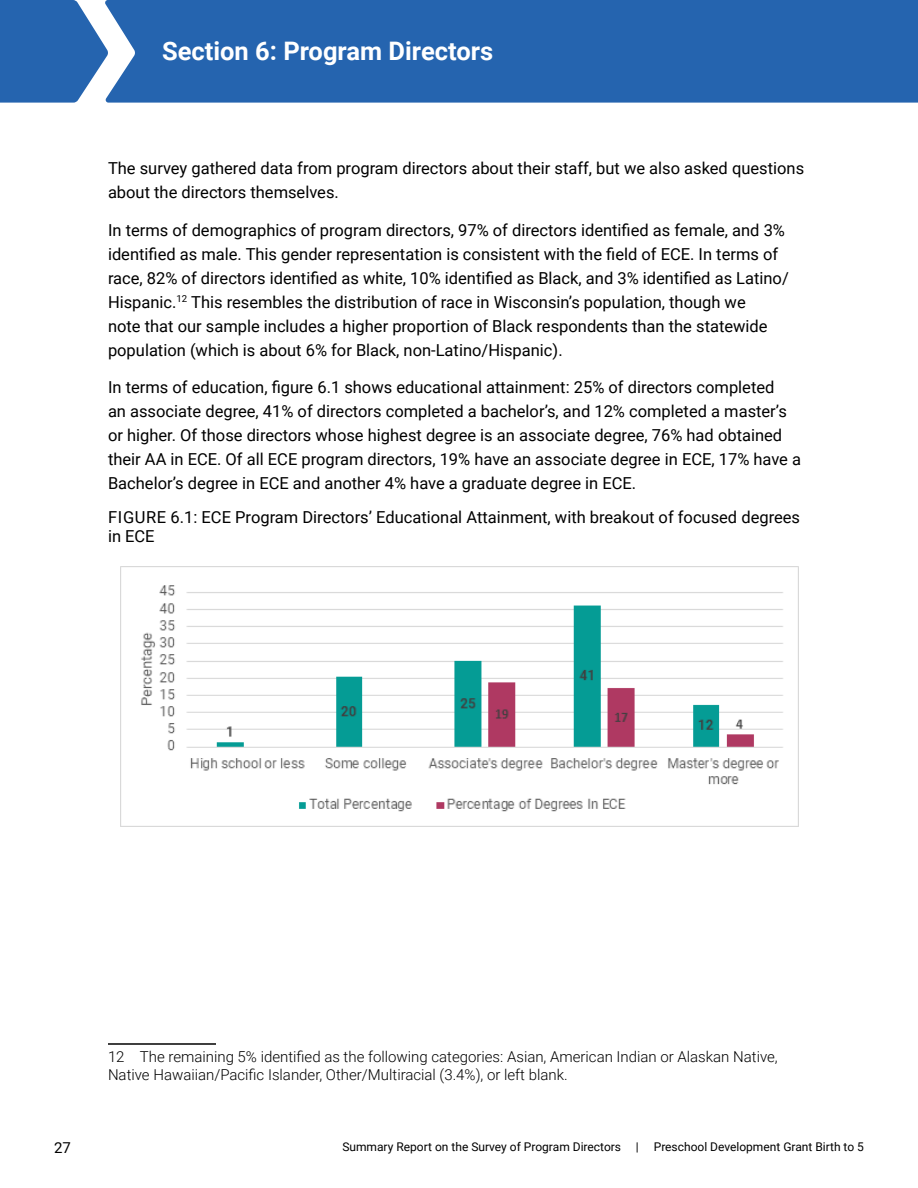
<style>
.page{position:relative;width:918px;height:1188px;background:#fff}
.page>*{position:absolute;margin:0;border:0;box-sizing:border-box;transform-origin:0 0}
.Heading{font:700 25.5px "Roboto";color:#fff}
.Body_Text{font:16.5px/24px "Roboto";color:#000}
.Figure_Labels{font:16.5px/19.8px "Roboto";color:#000}
.Footnote_formatting{font:300 15px/18px "Roboto";color:#000}
.t1{font:15px "Roboto";color:#000}
.t2{font:12px "Roboto";color:#000}
</style>
<div class="page">
<div style="left:108px;top:0;width:810px;height:103px;background:#2564af"></div>
<svg style="left:0;top:0;width:108px;height:103px;background:#4379ba"></svg>
<img style="left:120px;top:567px;width:679px;height:259px">
<hr style="left:108px;top:1043px;width:108px;height:2px;background:#000">
<p class="Heading" style="left:162px;top:33px;width:333px">Section 6: Program Directors</p>
<p class="Body_Text" style="left:108px;top:156px;width:698px">The survey gathered data from program directors about their staff, but we also asked questions about the directors themselves.</p>
<p class="Body_Text" style="left:108px;top:217px;width:682px">In terms of demographics of program directors, 97% of directors identified as female, and 3% identified as male. This gender representation is consistent with the field of ECE. In terms of race, 82% of directors identified as white, 10% identified as Black, and 3% identified as Latino/ Hispanic.<sup>12</sup> This resembles the distribution of race in Wisconsin’s population, though we<br>note that our sample includes a higher proportion of Black respondents than the statewide population (which is about 6% for Black, non-Latino/Hispanic).</p>
<p class="Body_Text" style="left:108px;top:375px;width:695px">In terms of education, figure 6.1 shows educational attainment: 25% of directors completed<br>an associate degree, 41% of directors completed a bachelor’s, and 12% completed a master’s or higher. Of those directors whose highest degree is an associate degree, 76% had obtained their AA in ECE. Of all ECE program directors, 19% have an associate degree in ECE, 17% have a Bachelor’s degree in ECE and another 4% have a graduate degree in ECE.</p>
<p class="Figure_Labels" style="left:108px;top:506px;width:694px">FIGURE 6.1: ECE Program Directors’ Educational Attainment, with breakout of focused degrees in ECE</p>
<p class="Footnote_formatting" style="left:108px;top:1047px;width:671px">12 The remaining 5% identified as the following categories: Asian, American Indian or Alaskan Native,<br>Native Hawaiian/Pacific Islander, Other/Multiracial (3.4%), or left blank.</p>
<p class="t1" style="left:54px;top:1137px;width:18px">27</p>
<p class="t2" style="left:342px;top:1138px;width:523px">Summary Report on the Survey of Program Directors | Preschool Development Grant Birth to 5</p>
</div>
